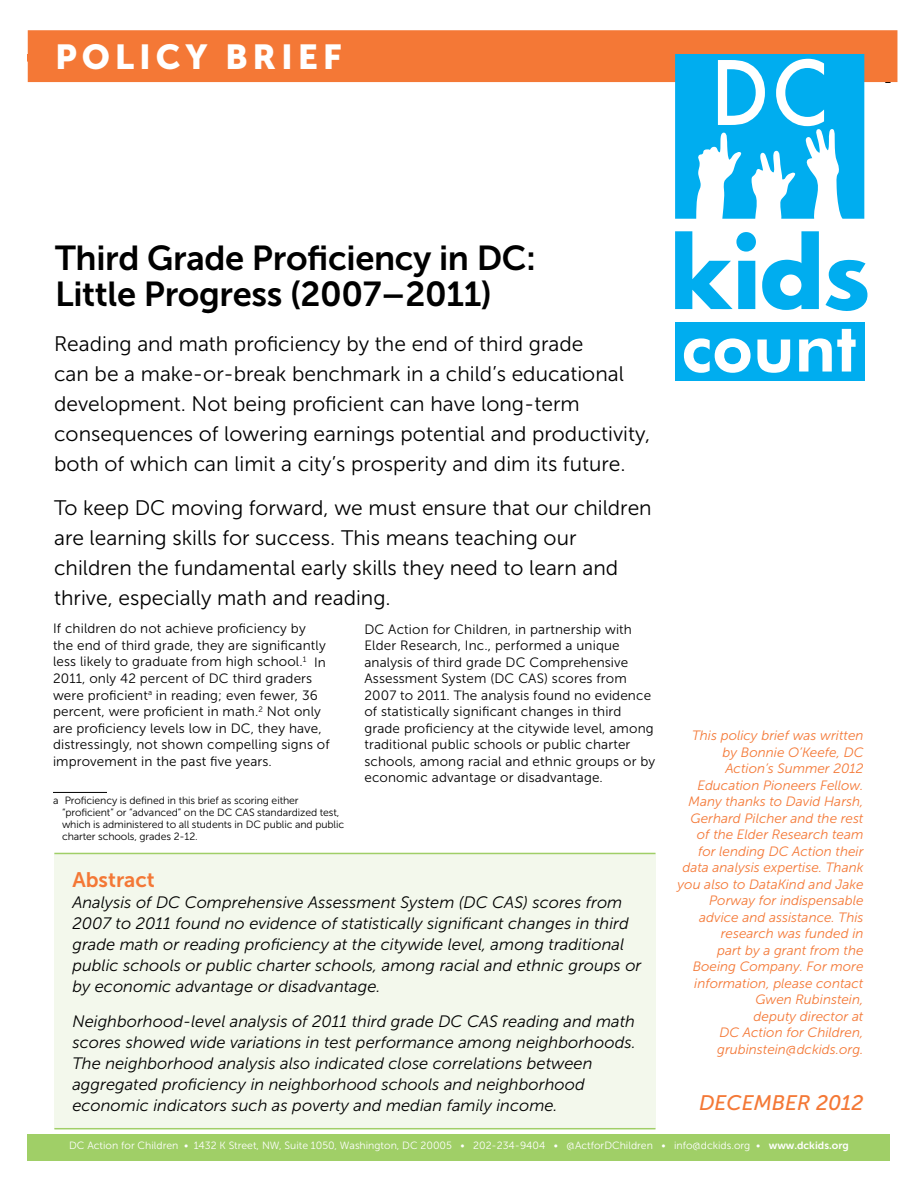
<style>
.page{position:relative;width:918px;height:1188px;background:#fff}
.page>*{position:absolute;margin:0;border:0;box-sizing:border-box;transform-origin:0 0}
.t1{font:34.5px/36px "Museo Sans 700";letter-spacing:-.01em;color:#000}
.t2{font:34.5px "Museo Sans 900";letter-spacing:.14em;color:#fff}
.t3{font:21px/30px "Museo Sans 300";color:#000}
.t4{font:italic 21px "Museo Sans 500";color:#f47836}
.t5{font:21px "Museo Sans 700";color:#f47836}
.t6{font:italic 16.5px/21px "Museo Sans 300";color:#000}
.t7{font:13.5px/16.5px "Museo Sans 300";letter-spacing:.01em;color:#000}
.t8{font:italic 13.5px/16.5px "Museo Sans 300";color:#f47836;text-align:right}
.t9{font:12px "Museo Sans 700";color:#000}
.t10{font:10.5px/12px "Museo Sans 300";letter-spacing:-.01em;color:#000}
.t11{font:10.5px "Museo Sans 300";color:#fff}
.s1{font-family:"Museo Sans 700"}
</style>
<div class="page">
<div style="left:28px;top:30px;width:869px;height:52px;background:#f47836"></div>
<div style="left:28px;top:1134px;width:862px;height:27px;background:#a0cf67"></div>
<div style="left:675px;top:322px;width:189px;height:58px;background:#00adef"></div>
<svg style="left:27px;top:54px;width:864px;height:165px"></svg>
<svg style="left:675px;top:231px;width:81px;height:78px"></svg>
<svg style="left:825px;top:260px;width:42px;height:51px"></svg>
<svg style="left:762px;top:231px;width:57px;height:79px"></svg>
<svg style="left:684px;top:338px;width:67px;height:35px"></svg>
<svg style="left:757px;top:340px;width:33px;height:33px"></svg>
<svg style="left:799px;top:329px;width:57px;height:43px"></svg>
<hr style="left:53px;top:792px;width:54px;height:1px;background:#000">
<div style="left:54px;top:853px;width:602px;height:276px;background:#f3f8ec"></div>
<hr style="left:54px;top:853px;width:601px;height:1px;background:#a0cf67">
<hr style="left:54px;top:1128px;width:601px;height:1px;background:#a0cf67">
<h1 class="t2" style="left:55px;top:38px;width:288px">POLICY BRIEF</h1>
<p class="t9" style="left:885px;top:72px;width:8px">1</p>
<h1 class="t1" style="left:55px;top:240px;width:483px">Third Grade Proficiency in DC:<br>Little Progress (2007–2011)</h1>
<p class="t3" style="left:54px;top:329px;width:598px">Reading and math proficiency by the end of third grade<br>can be a make-or-break benchmark in a child’s educational development. Not being proficient can have long-term consequences of lowering earnings potential and productivity, both of which can limit a city’s prosperity and dim its future.</p>
<h2 class="t3" style="left:54px;top:493px;width:599px">To keep DC moving forward, we must ensure that our children are learning skills for success. This means teaching our children the fundamental early skills they need to learn and thrive, especially math and reading.</h2>
<p class="t7" style="left:53px;top:621px;width:278px">If children do not achieve proficiency by<br>the end of third grade, they are significantly less likely to graduate from high school.<sup>1</sup> In 2011, only 42 percent of DC third graders were proficient<sup>a</sup> in reading; even fewer, 36 percent, were proficient in math.<sup>2</sup> Not only are proficiency levels low in DC, they have, distressingly, not shown compelling signs of improvement in the past five years.</p>
<p class="t10" style="left:62px;top:795px;width:284px;text-indent:-9px">a Proficiency is defined in this brief as scoring either “proficient” or “advanced” on the DC CAS standardized test, which is administered to all students in DC public and public charter schools, grades 2-12.</p>
<p class="t7" style="left:364px;top:621px;width:292px">DC Action for Children, in partnership with Elder Research, Inc., performed a unique analysis of third grade DC Comprehensive Assessment System (DC CAS) scores from 2007 to 2011. The analysis found no evidence of statistically significant changes in third grade proficiency at the citywide level, among traditional public schools or public charter schools, among racial and ethnic groups or by economic advantage or disadvantage.</p>
<h2 class="t5" style="left:72px;top:868px;width:84px">Abstract</h2>
<p class="t6" style="left:72px;top:892px;width:571px">Analysis of DC Comprehensive Assessment System (DC CAS) scores from 2007 to 2011 found no evidence of statistically significant changes in third grade math or reading proficiency at the citywide level, among traditional public schools or public charter schools, among racial and ethnic groups or by economic advantage or disadvantage.</p>
<p class="t6" style="left:72px;top:1011px;width:565px">Neighborhood-level analysis of 2011 third grade DC CAS reading and math scores showed wide variations in test performance among neighborhoods.<br>The neighborhood analysis also indicated close correlations between aggregated proficiency in neighborhood schools and neighborhood economic indicators such as poverty and median family income.</p>
<p class="t8" style="left:678px;top:727px;width:187px">This policy brief was written by Bonnie O’Keefe, DC<br>Action’s Summer 2012<br>Education Pioneers Fellow.<br>Many thanks to David Harsh,<br>Gerhard Pilcher and the rest of the Elder Research team for lending DC Action their data analysis expertise. Thank you also to DataKind and Jake<br>Porway for indispensable advice and assistance. This research was funded in<br>part by a grant from the<br>Boeing Company. For more information, please contact<br>Gwen Rubinstein,<br>deputy director at<br>DC Action for Children, grubinstein@dckids.org.</p>
<h2 class="t4" style="left:699px;top:1092px;width:166px">DECEMBER 2012</h2>
<p class="t11" style="left:69px;top:1140px;width:781px">DC Action for Children • 1432 K Street, NW, Suite 1050, Washington, DC 20005 • 202-234-9404 • @ActforDChildren • info@dckids.org • <span class="s1">www.dckids.org</span></p>
</div>
